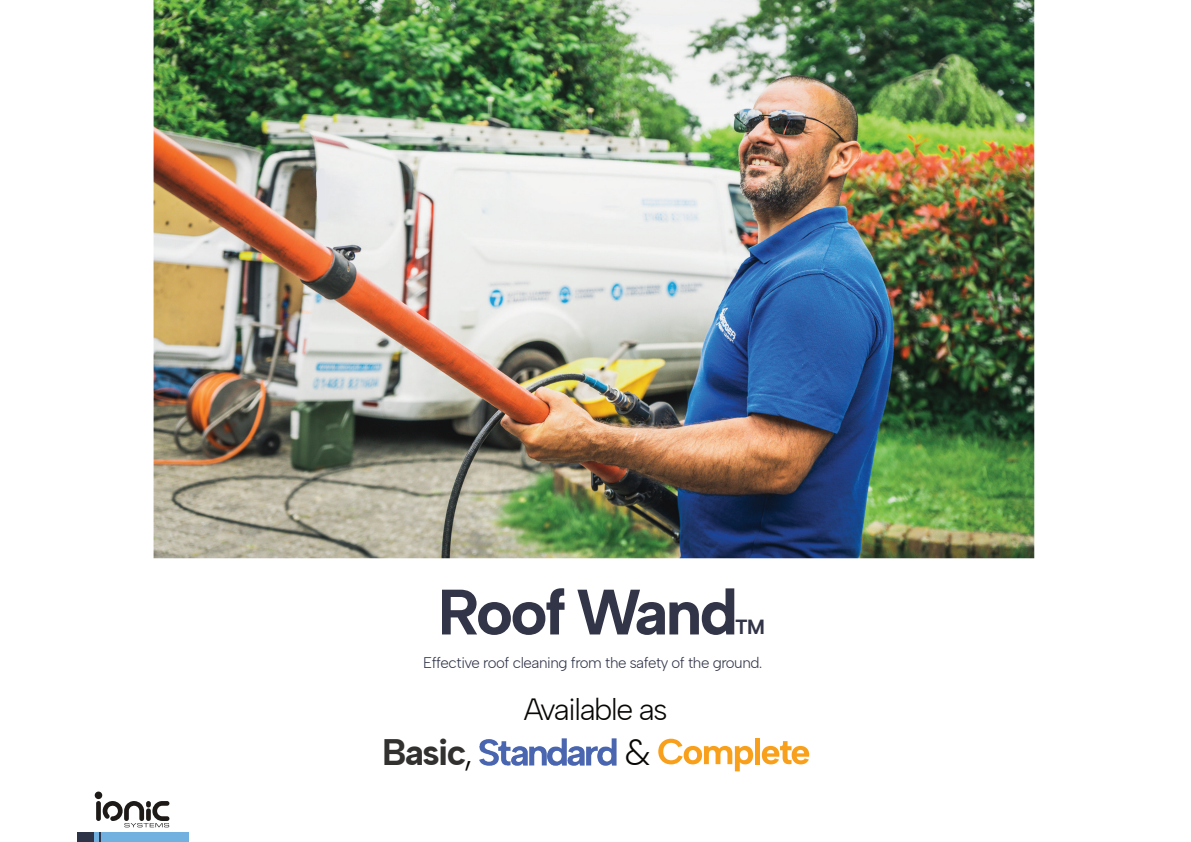
<style>
.page{position:relative;width:1191px;height:842px;background:#fff}
.page>*{position:absolute;margin:0;border:0;box-sizing:border-box;transform-origin:0 0}
.t1{font:700 64px "Albert Sans";letter-spacing:-.045em;color:#323447}
.t2{font:700 36px "Albert Sans";letter-spacing:-.045em;color:#323130}
.t3{font:300 36px "Albert Sans";color:#080704}
.t4{font:300 30px "Albert Sans";letter-spacing:-.045em;color:#080704}
.t5{font:700 20px "Albert Sans";color:#323447}
.t6{font:300 15px "Albert Sans";letter-spacing:-.03em;color:#303448}
.s1{font-weight:300;color:#080704}
</style>
<div class="page">
<img style="left:480px;top:740px;width:18px;height:25px">
<img style="left:499px;top:742px;width:12px;height:23px">
<img style="left:511px;top:747px;width:16px;height:18px">
<img style="left:529px;top:747px;width:17px;height:18px">
<img style="left:548px;top:739px;width:18px;height:26px">
<img style="left:568px;top:747px;width:16px;height:18px">
<img style="left:586px;top:747px;width:11px;height:18px">
<img style="left:597px;top:739px;width:19px;height:26px">
<svg style="left:658px;top:739px;width:95px;height:32px"></svg>
<div style="left:755px;top:738px;width:5px;height:26px;background:#f8a01c"></div>
<svg style="left:762px;top:741px;width:47px;height:23px"></svg>
<img style="left:154px;top:0;width:880px;height:558px">
<div style="left:95px;top:791px;width:7px;height:8px;background:#1d1a18;border-radius:50%"></div>
<svg style="left:96px;top:801px;width:74px;height:26px"></svg>
<div style="left:77px;top:832px;width:111px;height:10px;background:#2e3447"></div>
<div style="left:101px;top:832px;width:87px;height:10px;background:#71b1e0"></div>
<div style="left:94px;top:832px;width:5px;height:10px;background:#71b1e0"></div>
<h1 class="t1" style="left:438px;top:574px;width:302px">Roof Wand</h1>
<h3 class="t5" style="left:735px;top:615px;width:31px">TM</h3>
<p class="t6" style="left:423px;top:653px;width:340px">Effective roof cleaning from the safety of the ground.</p>
<h3 class="t4" style="left:524px;top:692px;width:145px">Available as</h3>
<h2 class="t2" style="left:382px;top:731px;width:91px">Basic<span class="s1">,</span></h2>
<h2 class="t3" style="left:625px;top:731px;width:27px">&amp;</h2>
</div>
